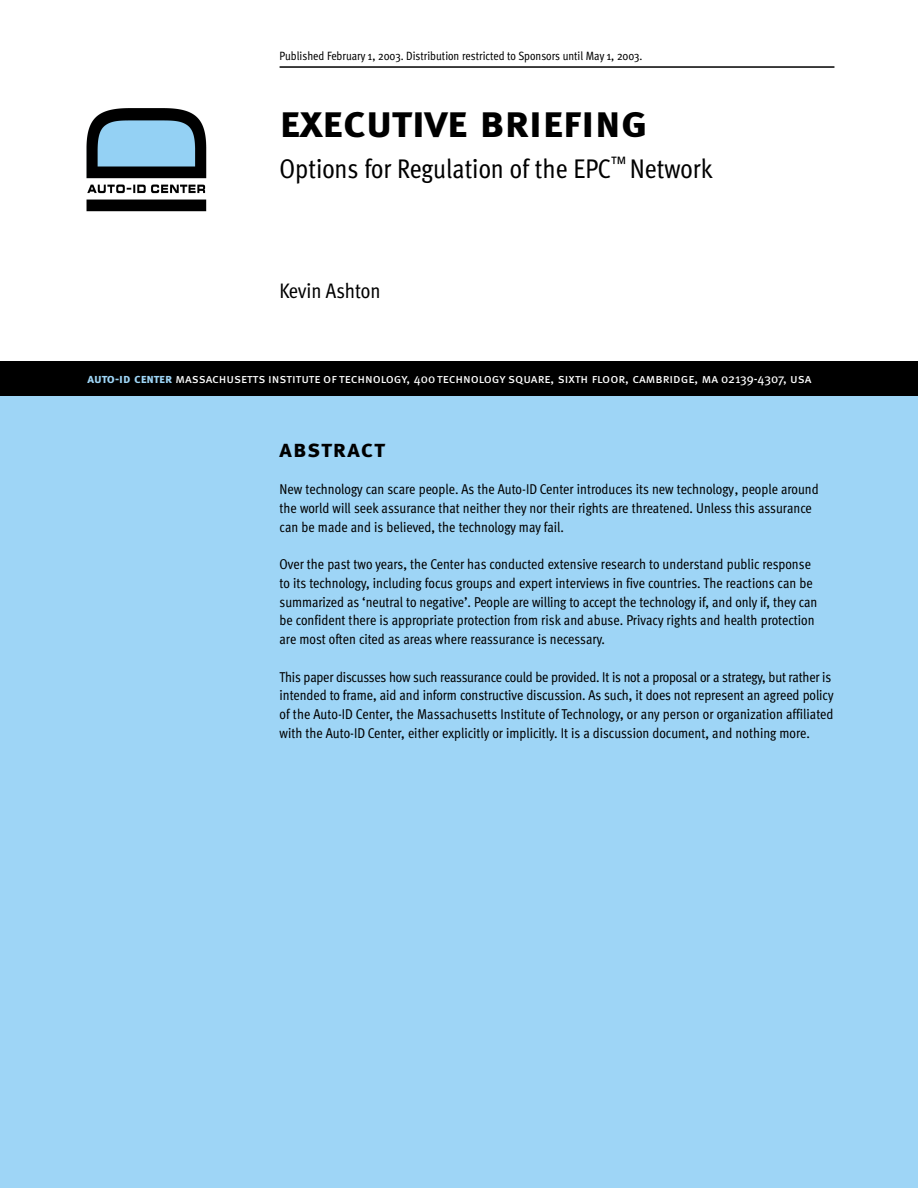
<style>
.page{position:relative;width:918px;height:1188px;background:#fff}
.page>*{position:absolute;margin:0;border:0;box-sizing:border-box;transform-origin:0 0}
.t1{font:45px "Meta Bold Caps";color:#000}
.t2{font:27px "Meta Cond";color:#000}
.t3{font:24px "Meta Bold Caps";letter-spacing:.045em;color:#000}
.t4{font:21px "Meta Cond";color:#000}
.t5{font:14.25px/18.8px "Meta Cond";color:#000}
.t6{font:12.9px "Meta Book Caps";letter-spacing:-.005em;color:#fff}
.t7{font:12px "Meta Cond";color:#000}
.s1{font-family:"Meta Bold Caps";color:#9ed5f6}
</style>
<div class="page">
<div style="left:0;top:392px;width:918px;height:796px;background:#9ed5f6"></div>
<hr style="left:280px;top:66px;width:554px;height:2px;background:#000">
<div style="left:0;top:361px;width:918px;height:34px;background:#000"></div>
<img style="left:86px;top:108px;width:121px;height:104px">
<p class="t7" style="left:280px;top:51px;width:364px">Published February 1, 2003. Distribution restricted to Sponsors until May 1, 2003.</p>
<h1 class="t1" style="left:280px;top:96px;width:370px">executive briefing</h1>
<h2 class="t2" style="left:280px;top:158px;width:435px">Options for Regulation of the EPC<sup>™</sup> Network</h2>
<h3 class="t4" style="left:280px;top:283px;width:103px">Kevin Ashton</h3>
<p class="t6" style="left:88px;top:371px;width:725px"><span class="s1">auto-id center</span> massachusetts institute of technology, 400 technology square, sixth floor, cambridge, ma 02139-4307, usa</p>
<h3 class="t3" style="left:280px;top:434px;width:107px">abstract</h3>
<p class="t5" style="left:280px;top:481px;width:541px">New technology can scare people. As the Auto-ID Center introduces its new technology, people around the world will seek assurance that neither they nor their rights are threatened. Unless this assurance can be made and is believed, the technology may fail.</p>
<p class="t5" style="left:280px;top:556px;width:539px">Over the past two years, the Center has conducted extensive research to understand public response to its technology, including focus groups and expert interviews in five countries. The reactions can be summarized as ‘neutral to negative’. People are willing to accept the technology if, and only if, they can be confident there is appropriate protection from risk and abuse. Privacy rights and health protection are most often cited as areas where reassurance is necessary.</p>
<p class="t5" style="left:280px;top:668px;width:555px">This paper discusses how such reassurance could be provided. It is not a proposal or a strategy, but rather is intended to frame, aid and inform constructive discussion. As such, it does not represent an agreed policy of the Auto-ID Center, the Massachusetts Institute of Technology, or any person or organization affiliated with the Auto-ID Center, either explicitly or implicitly. It is a discussion document, and nothing more.</p>
</div>
